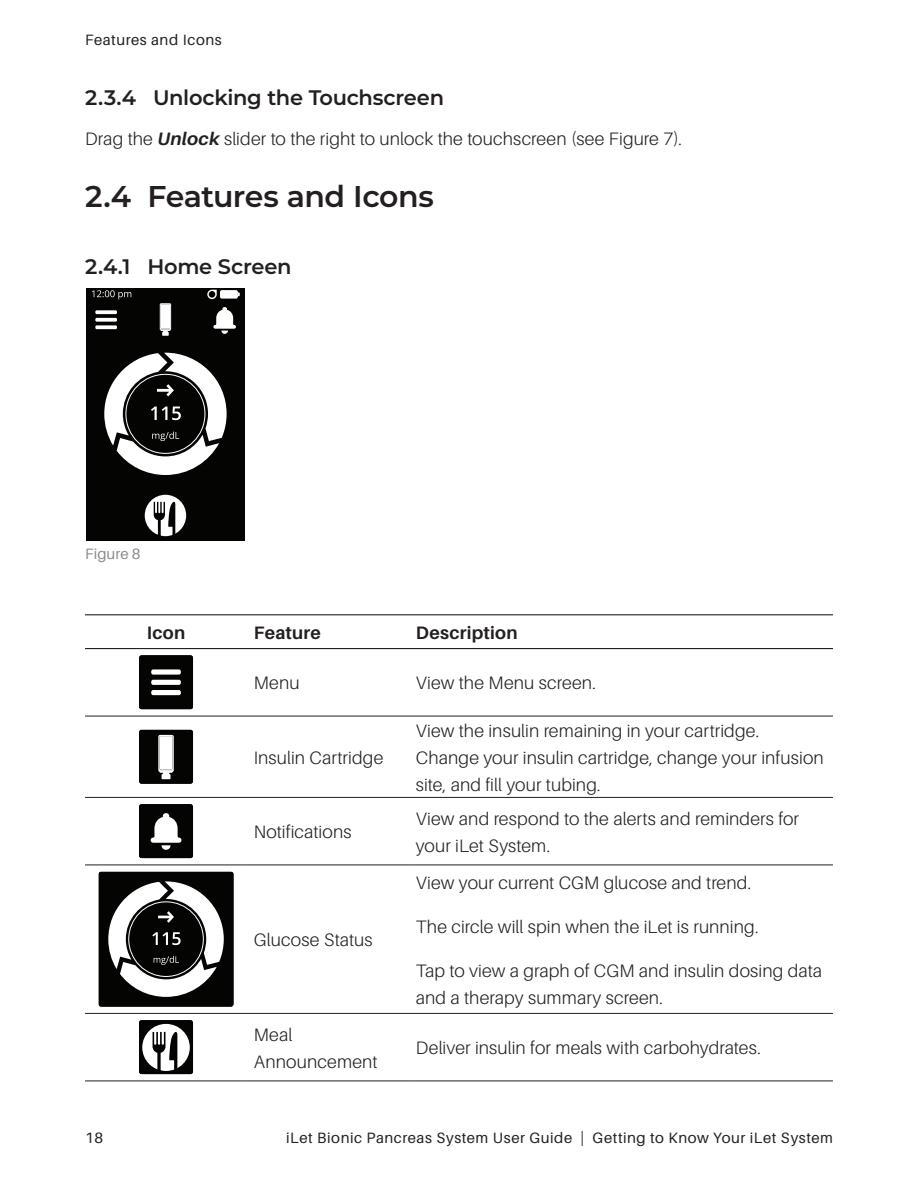
<style>
.page{position:relative;width:918px;height:1188px;background:#fff}
.page>*{position:absolute;margin:0;border:0;box-sizing:border-box;transform-origin:0 0}
.t1{font:600 30px "Montserrat";letter-spacing:-.015em;color:#231f20}
.t2{font:600 21px "Montserrat";letter-spacing:-.015em;color:#231f20}
.Body{font:300 18px/27px "Aileron";letter-spacing:.01em;color:#231f20}
.Body-2{font:700 18px "Aileron";letter-spacing:.015em;color:#231f20}
.t3{font:15px "Aileron";letter-spacing:.035em;color:#231f20}
.t4{font:15px "Aileron";color:#8a8c8f}
.s1{font-weight:700;font-style:italic}
</style>
<div class="page">
<hr style="left:85px;top:716px;width:162px;height:1px;background:#231f20">
<hr style="left:85px;top:797px;width:162px;height:1px;background:#231f20">
<hr style="left:247px;top:797px;width:162px;height:1px;background:#231f20">
<hr style="left:409px;top:797px;width:424px;height:1px;background:#231f20">
<hr style="left:85px;top:865px;width:162px;height:1px;background:#231f20">
<hr style="left:247px;top:865px;width:162px;height:1px;background:#231f20">
<hr style="left:409px;top:865px;width:424px;height:1px;background:#231f20">
<hr style="left:85px;top:1013px;width:162px;height:1px;background:#231f20">
<hr style="left:247px;top:1013px;width:162px;height:1px;background:#231f20">
<hr style="left:409px;top:1013px;width:424px;height:1px;background:#231f20">
<hr style="left:85px;top:1081px;width:162px;height:1px;background:#231f20">
<hr style="left:247px;top:1081px;width:162px;height:1px;background:#231f20">
<hr style="left:409px;top:1081px;width:424px;height:1px;background:#231f20">
<hr style="left:85px;top:614px;width:162px;height:1px;background:#231f20">
<hr style="left:247px;top:614px;width:162px;height:1px;background:#231f20">
<hr style="left:409px;top:614px;width:424px;height:1px;background:#231f20">
<hr style="left:85px;top:648px;width:162px;height:1px;background:#231f20">
<hr style="left:247px;top:648px;width:162px;height:1px;background:#231f20">
<hr style="left:409px;top:648px;width:424px;height:1px;background:#231f20">
<hr style="left:247px;top:716px;width:162px;height:1px;background:#231f20">
<hr style="left:409px;top:716px;width:424px;height:1px;background:#231f20">
<div style="left:139px;top:655px;width:54px;height:54px;background:#040503"></div>
<div style="left:151px;top:690px;width:30px;height:5px;background:#fff;border-radius:2px"></div>
<div style="left:151px;top:680px;width:30px;height:5px;background:#fff;border-radius:2px"></div>
<div style="left:151px;top:669px;width:30px;height:6px;background:#fff;border-radius:2px"></div>
<svg style="left:139px;top:730px;width:54px;height:54px"></svg>
<svg style="left:139px;top:804px;width:54px;height:54px"></svg>
<svg style="left:99px;top:872px;width:135px;height:135px"></svg>
<svg style="left:139px;top:1020px;width:54px;height:54px"></svg>
<div style="left:86px;top:289px;width:158px;height:252px;background:#040503"></div>
<svg style="left:104px;top:353px;width:123px;height:122px"></svg>
<svg style="left:159px;top:303px;width:13px;height:33px"></svg>
<div style="left:145px;top:495px;width:41px;height:41px;background:#fff;border-radius:50%"></div>
<svg style="left:154px;top:502px;width:21px;height:34px"></svg>
<svg style="left:207px;top:290px;width:33px;height:44px"></svg>
<div style="left:209px;top:291px;width:6px;height:7px;background:#040503;border-radius:50%"></div>
<svg style="left:92px;top:290px;width:39px;height:40px"></svg>
<p class="t3" style="left:85px;top:32px;width:138px">Features and Icons</p>
<p class="t2" style="left:85px;top:83px;width:361px">2.3.4 Unlocking the Touchscreen</p>
<p class="Body" style="left:85px;top:126px;width:598px">Drag the <span class="s1">Unlock</span> slider to the right to unlock the touchscreen (see Figure 7).</p>
<p class="t1" style="left:85px;top:175px;width:350px">2.4 Features and Icons</p>
<p class="t2" style="left:85px;top:252px;width:208px">2.4.1 Home Screen</p>
<p class="t4" style="left:85px;top:546px;width:57px">Figure 8</p>
<p class="Body-2" style="left:147px;top:622px;width:40px">Icon</p>
<p class="Body-2" style="left:254px;top:622px;width:69px">Feature</p>
<p class="Body-2" style="left:416px;top:622px;width:103px">Description</p>
<p class="Body" style="left:254px;top:670px;width:47px">Menu</p>
<p class="Body" style="left:416px;top:670px;width:182px">View the Menu screen.</p>
<p class="Body" style="left:254px;top:744px;width:131px">Insulin Cartridge</p>
<p class="Body" style="left:254px;top:819px;width:99px">Notifications</p>
<p class="Body" style="left:254px;top:927px;width:120px">Glucose Status</p>
<p class="Body" style="left:254px;top:1021px;width:125px">Meal<br>Announcement</p>
<p class="Body" style="left:416px;top:717px;width:410px">View the insulin remaining in your cartridge.<br>Change your insulin cartridge, change your infusion site, and fill your tubing.</p>
<p class="Body" style="left:416px;top:805px;width:385px">View and respond to the alerts and reminders for your iLet System.</p>
<p class="Body" style="left:416px;top:869px;width:337px">View your current CGM glucose and trend.</p>
<p class="Body" style="left:416px;top:913px;width:344px">The circle will spin when the iLet is running.</p>
<p class="Body" style="left:416px;top:957px;width:408px">Tap to view a graph of CGM and insulin dosing data and a therapy summary screen.</p>
<p class="Body" style="left:416px;top:1035px;width:347px">Deliver insulin for meals with carbohydrates.</p>
<p class="t3" style="left:85px;top:1129px;width:20px">18</p>
<p class="t3" style="left:286px;top:1129px;width:548px">iLet Bionic Pancreas System User Guide | Getting to Know Your iLet System</p>
</div>
